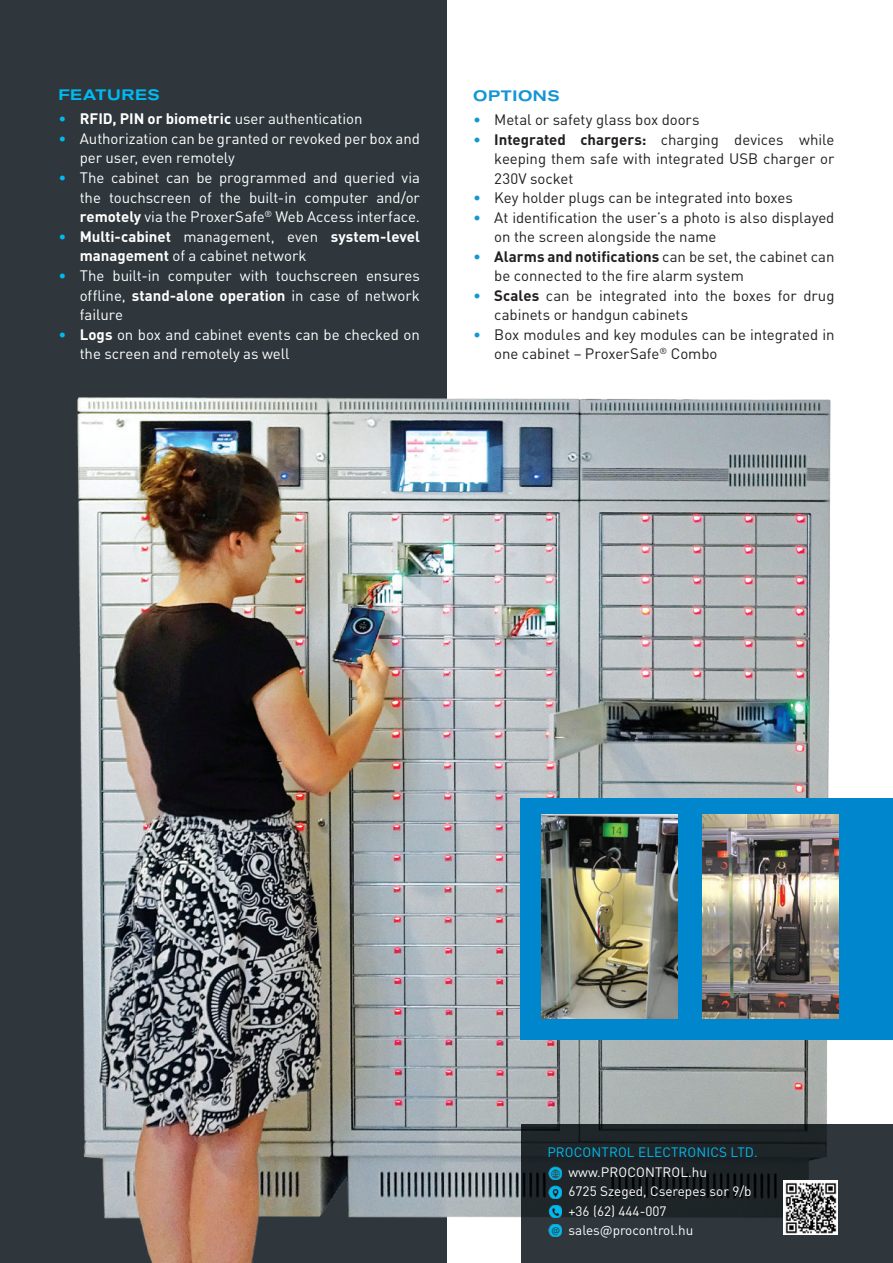
<style>
.page{position:relative;width:893px;height:1263px;background:#fff}
.page>*{position:absolute;margin:0;border:0;box-sizing:border-box;transform-origin:0 0}
.felsorolás{font:15px/19.5px "DIN Pro";letter-spacing:-.005em;color:#231f20}
.felsorolás-2{font:15px/19.6px "DIN Pro";letter-spacing:-.005em;color:#fff}
.felsorolás-3{font:700 15px/19.6px "DIN Pro";color:#fff}
.kiscím_kék{font:500 expanded 15px "Akzidenz Grotesk BQ";letter-spacing:.045em;color:#00baf1}
.kiscím_kék-2{font:500 expanded 15px "Akzidenz Grotesk BQ";letter-spacing:.04em;color:#1495d4}
.t1{font:13.5px "DIN Pro";color:#fff}
.t2{font:13.5px "DIN Pro";letter-spacing:.01em;color:#00baf1}
.s1{font-weight:400;color:#00baf1}
.s2{font-weight:400}
.s3{color:#00baf1}
.s4{font-weight:700}
.s5{color:#1495d4}
</style>
<div class="page">
<div style="left:0;top:0;width:446px;height:1263px;background:#2f373c"></div>
<img style="left:77px;top:386px;width:762px;height:877px">
<svg style="left:521px;top:1124px;width:372px;height:139px;background:#242b30"></svg>
<img style="left:784px;top:1181px;width:54px;height:54px">
<svg style="left:549px;top:1186px;width:12px;height:12px"></svg>
<svg style="left:549px;top:1224px;width:12px;height:13px"></svg>
<svg style="left:549px;top:1205px;width:12px;height:13px"></svg>
<svg style="left:549px;top:1167px;width:12px;height:12px"></svg>
<div style="left:521px;top:798px;width:372px;height:241px;background:#0086cc"></div>
<img style="left:541px;top:815px;width:136px;height:204px">
<img style="left:702px;top:815px;width:136px;height:204px">
<p class="kiscím_kék" style="left:58px;top:86px;width:103px">FEATURES</p>
<p class="felsorolás-3" style="left:58px;top:108px;width:305px"><span class="s1">•</span> RFID, PIN or biometric <span class="s2">user authentication</span></p>
<p class="felsorolás-2" style="left:80px;top:128px;width:342px;text-indent:-21px"><span class="s3">•</span> Authorization can be granted or revoked per box and per user, even remotely</p>
<p class="felsorolás-2" style="left:80px;top:167px;width:342px;text-align:justify;text-indent:-21px"><span class="s3">•</span> The cabinet can be programmed and queried via the touchscreen of the built-in computer and/or <span class="s4">remotely</span> via the ProxerSafe<sup>®</sup> Web Access interface.</p>
<p class="felsorolás-3" style="left:80px;top:226px;width:342px;text-indent:-21px"><span class="s1">•</span> Multi-cabinet <span class="s2">management, even</span> system-level management <span class="s2">of a cabinet network</span></p>
<p class="felsorolás-2" style="left:80px;top:265px;width:342px;text-align:justify;text-indent:-21px"><span class="s3">•</span> The built-in computer with touchscreen ensures offline, <span class="s4">stand-alone operation</span> in case of network failure</p>
<p class="felsorolás-2" style="left:80px;top:324px;width:342px;text-indent:-21px"><span class="s3">•</span> <span class="s4">Logs</span> on box and cabinet events can be checked on the screen and remotely as well</p>
<p class="kiscím_kék-2" style="left:473px;top:87px;width:88px">OPTIONS</p>
<p class="felsorolás" style="left:473px;top:109px;width:228px"><span class="s5">•</span> Metal or safety glass box doors</p>
<p class="felsorolás" style="left:494px;top:129px;width:342px;text-align:justify;text-indent:-21px"><span class="s5">•</span> <span class="s4">Integrated chargers:</span> charging devices while keeping them safe with integrated USB charger or 230V socket</p>
<p class="felsorolás" style="left:473px;top:187px;width:321px"><span class="s5">•</span> Key holder plugs can be integrated into boxes</p>
<p class="felsorolás" style="left:494px;top:207px;width:342px;text-indent:-21px"><span class="s5">•</span> At identification the user’s a photo is also displayed on the screen alongside the name</p>
<p class="felsorolás" style="left:494px;top:246px;width:342px;text-indent:-21px"><span class="s5">•</span> <span class="s4">Alarms and notifications</span> can be set, the cabinet can be connected to the fire alarm system</p>
<p class="felsorolás" style="left:494px;top:285px;width:342px;text-indent:-21px"><span class="s5">•</span> <span class="s4">Scales</span> can be integrated into the boxes for drug cabinets or handgun cabinets</p>
<p class="felsorolás" style="left:494px;top:324px;width:342px;text-indent:-21px"><span class="s5">•</span> Box modules and key modules can be integrated in one cabinet – ProxerSafe<sup>®</sup> Combo</p>
<p class="t2" style="left:547px;top:1143px;width:212px">PROCONTROL ELECTRONICS LTD.</p>
<p class="t1" style="left:568px;top:1163px;width:140px">www.PROCONTROL.hu</p>
<p class="t1" style="left:568px;top:1182px;width:185px">6725 Szeged, Cserepes sor 9/b</p>
<p class="t1" style="left:568px;top:1202px;width:100px">+36 (62) 444-007</p>
<p class="t1" style="left:568px;top:1221px;width:126px">sales@procontrol.hu</p>
</div>
